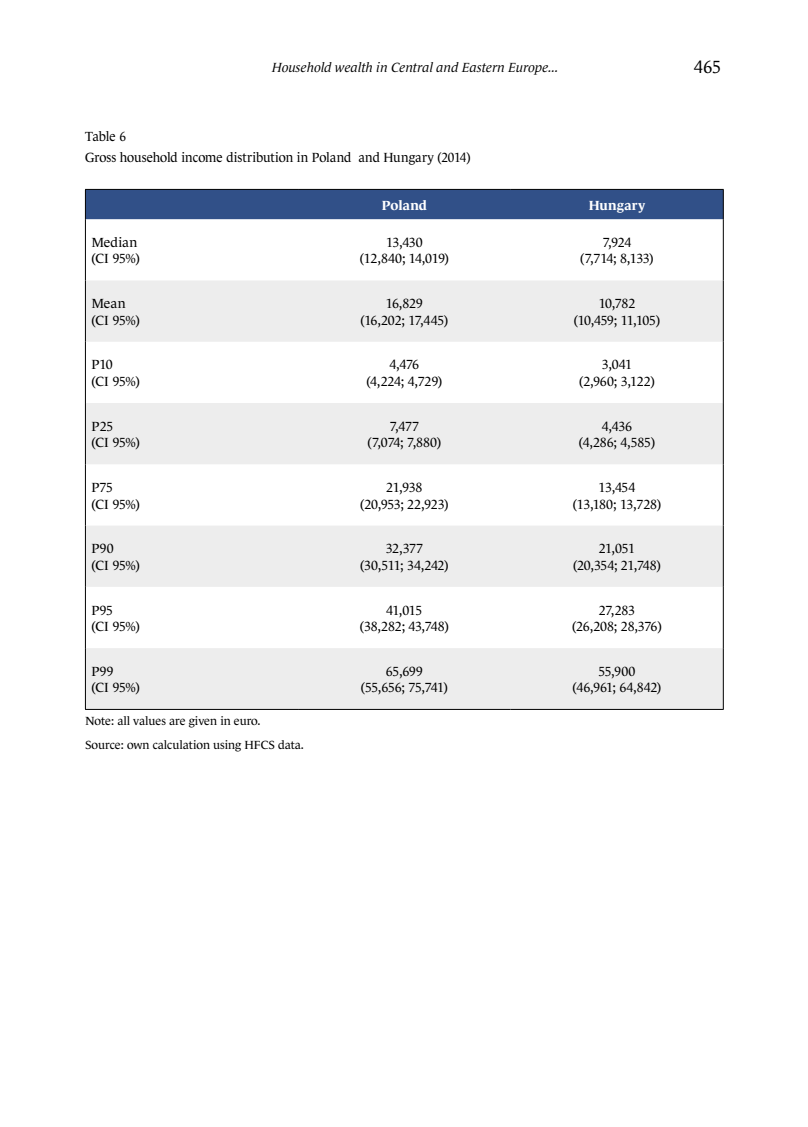
<style>
.page{position:relative;width:808px;height:1127px;background:#fff}
.page>*{position:absolute;margin:0;border:0;box-sizing:border-box;transform-origin:0 0}
.t1{font:18px "Le Monde Journal Pro";color:#000}
.t2{font:13.5px/16.5px "Le Monde Journal Pro";letter-spacing:-.01em;color:#000;text-align:center}
.t3{font:13.5px/21px "Le Monde Journal Pro";letter-spacing:-.01em;color:#000;scale:.95 1}
.t4{font:italic 13.5px "Le Monde Journal Pro";color:#000}
.t5{font:13.5px/16.5px "Le Monde Journal Pro";letter-spacing:-.04em;color:#000;text-align:center}
.t6{font:13.5px/16.5px "Le Monde Journal Pro";letter-spacing:-.03em;color:#000;text-align:center}
.t7{font:700 13.5px "Le Monde Journal Pro";letter-spacing:.005em;color:#fff}
.t8{font:12px/24px "Le Monde Journal Pro";color:#000}
</style>
<div class="page">
<svg style="left:86px;top:280px;width:637px;height:429px;fill:#ededed"></svg>
<div style="left:85px;top:189px;width:639px;height:30px;background:#315088"></div>
<hr style="left:85px;top:219px;width:1px;height:61px;background:#000">
<hr style="left:723px;top:219px;width:1px;height:61px;background:#000">
<hr style="left:85px;top:280px;width:1px;height:62px;background:#000">
<hr style="left:723px;top:280px;width:1px;height:62px;background:#000">
<hr style="left:85px;top:342px;width:1px;height:61px;background:#000">
<hr style="left:723px;top:342px;width:1px;height:61px;background:#000">
<hr style="left:85px;top:403px;width:1px;height:61px;background:#000">
<hr style="left:723px;top:403px;width:1px;height:61px;background:#000">
<hr style="left:85px;top:464px;width:1px;height:61px;background:#000">
<hr style="left:723px;top:464px;width:1px;height:61px;background:#000">
<hr style="left:85px;top:525px;width:1px;height:62px;background:#000">
<hr style="left:723px;top:525px;width:1px;height:62px;background:#000">
<hr style="left:85px;top:587px;width:1px;height:61px;background:#000">
<hr style="left:723px;top:587px;width:1px;height:61px;background:#000">
<hr style="left:85px;top:648px;width:1px;height:61px;background:#000">
<hr style="left:723px;top:648px;width:1px;height:61px;background:#000">
<hr style="left:85px;top:709px;width:213px;height:1px;background:#000">
<hr style="left:298px;top:709px;width:213px;height:1px;background:#000">
<hr style="left:511px;top:709px;width:213px;height:1px;background:#000">
<p class="t4" style="left:272px;top:57px;width:288px">Household wealth in Central and Eastern Europe...</p>
<h1 class="t1" style="left:694px;top:53px;width:29px">465</h1>
<p class="t3" style="left:85px;top:124px;width:407px">Table 6<br>Gross household income distribution in Poland and Hungary (2014)</p>
<p class="t7" style="left:382px;top:195px;width:47px">Poland</p>
<p class="t7" style="left:589px;top:195px;width:58px">Hungary</p>
<p class="t2" style="left:91px;top:233px;width:50px;text-align:left">Median (CI 95%)</p>
<p class="t2" style="left:360px;top:233px;width:91px">13,430<br>(12,840; 14,019)</p>
<p class="t2" style="left:580px;top:233px;width:75px">7,924<br>(7,714; 8,133)</p>
<p class="t2" style="left:91px;top:294px;width:50px;text-align:left">Mean (CI 95%)</p>
<p class="t2" style="left:360px;top:294px;width:90px">16,829<br>(16,202; 17,445)</p>
<p class="t5" style="left:574px;top:294px;width:88px">10,782<br>(10,459; 11,105)</p>
<p class="t2" style="left:91px;top:355px;width:50px;text-align:left">P10<br>(CI 95%)</p>
<p class="t2" style="left:366px;top:355px;width:77px">4,476<br>(4,224; 4,729)</p>
<p class="t2" style="left:579px;top:355px;width:77px">3,041<br>(2,960; 3,122)</p>
<p class="t2" style="left:91px;top:416px;width:50px;text-align:left">P25<br>(CI 95%)</p>
<p class="t2" style="left:367px;top:416px;width:75px">7,477<br>(7,074; 7,880)</p>
<p class="t2" style="left:579px;top:416px;width:78px">4,436<br>(4,286; 4,585)</p>
<p class="t2" style="left:91px;top:478px;width:50px;text-align:left">P75<br>(CI 95%)</p>
<p class="t2" style="left:360px;top:478px;width:90px">21,938<br>(20,953; 22,923)</p>
<p class="t2" style="left:573px;top:478px;width:90px">13,454<br>(13,180; 13,728)</p>
<p class="t2" style="left:91px;top:539px;width:50px;text-align:left">P90<br>(CI 95%)</p>
<p class="t2" style="left:360px;top:539px;width:90px">32,377<br>(30,511; 34,242)</p>
<p class="t6" style="left:573px;top:539px;width:89px">21,051<br>(20,354; 21,748)</p>
<p class="t2" style="left:91px;top:600px;width:50px;text-align:left">P95<br>(CI 95%)</p>
<p class="t2" style="left:360px;top:600px;width:90px">41,015<br>(38,282; 43,748)</p>
<p class="t2" style="left:572px;top:600px;width:91px">27,283<br>(26,208; 28,376)</p>
<p class="t2" style="left:91px;top:661px;width:50px;text-align:left">P99<br>(CI 95%)</p>
<p class="t2" style="left:361px;top:661px;width:88px">65,699<br>(55,656; 75,741)</p>
<p class="t2" style="left:573px;top:661px;width:90px">55,900<br>(46,961; 64,842)</p>
<p class="t8" style="left:85px;top:707px;width:220px">Note: all values are given in euro.<br>Source: own calculation using HFCS data.</p>
</div>
